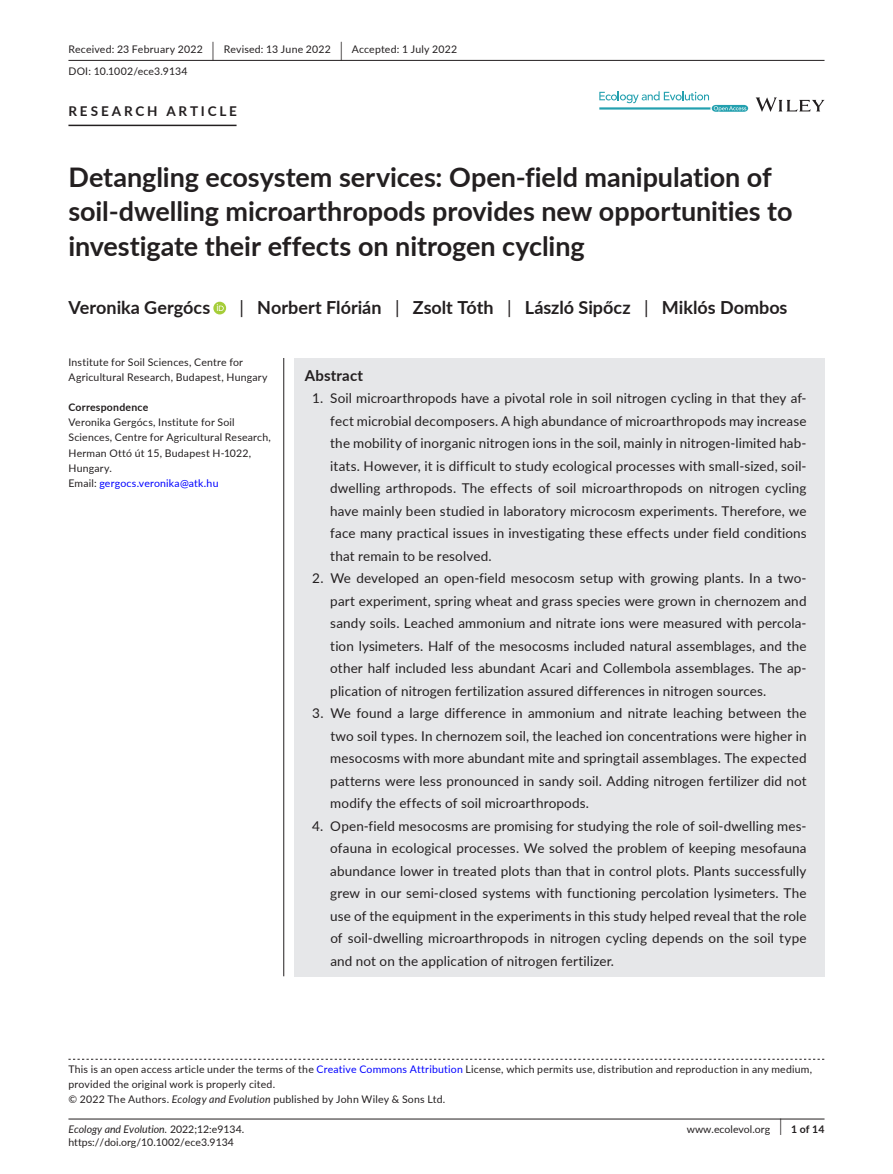
<style>
.page{position:relative;width:893px;height:1174px;background:#fff}
.page>*{position:absolute;margin:0;border:0;box-sizing:border-box;transform-origin:0 0}
.t1{font:700 27px/34.5px "Lato";letter-spacing:-.005em;color:#231f20}
.t2{font:700 18px "Lato";color:#231f20}
.t3{font:700 15px "Lato";letter-spacing:.015em;color:#231f20}
.t4{font:13.5px/22.5px "Lato";letter-spacing:.01em;color:#231f20;text-align:justify}
.t5{font:700 13.5px "Lato";letter-spacing:.21em;color:#231f20}
.t6{font:10.5px/15px "Lato";letter-spacing:.02em;color:#231f20}
.t7{font:10.5px "Lato";color:#231f20}
.t8{font:italic 10.5px "Lato";color:#231f20}
.t9{font:700 10.5px "Lato";letter-spacing:.02em;color:#231f20}
.s1{font-size:19.65px}
.s2{font-weight:400}
.s3{color:#00f}
.s4{font-style:italic}
.s5{font-style:normal}
.s6{font-weight:400;font-size:17.4px}
</style>
<div class="page">
<hr style="left:68px;top:1118px;width:756px;height:1px;background:#231f20">
<svg style="left:756px;top:97px;width:68px;height:15px"></svg>
<svg style="left:599px;top:91px;width:149px;height:21px"></svg>
<hr style="left:68px;top:60px;width:756px;height:1px;background:#231f20">
<hr style="left:68px;top:125px;width:169px;height:1px;background:#231f20">
<svg style="left:213px;top:302px;width:13px;height:12px"></svg>
<svg style="left:217px;top:304px;width:7px;height:7px"></svg>
<svg style="left:68px;top:1058px;width:756px;height:1px"></svg>
<div style="left:294px;top:358px;width:530px;height:618px;background:#e6e7e9"></div>
<hr style="left:283px;top:358px;width:1px;height:618px;background:#231f20">
<p class="t6" style="left:68px;top:38px;width:390px;line-height:21.8px">Received: 23 February 2022 <span class="s1">|</span> Revised: 13 June 2022 <span class="s1">|</span> Accepted: 1 July 2022<br>DOI: 10.1002/ece3.9134</p>
<p class="t5" style="left:68px;top:101px;width:170px">RESEARCH ARTICLE</p>
<h1 class="t1" style="left:68px;top:159px;width:725px">Detangling ecosystem services: Open-field manipulation of soil-dwelling microarthropods provides new opportunities to investigate their effects on nitrogen cycling</h1>
<h2 class="t2" style="left:68px;top:295px;width:143px">Veronika Gergócs</h2>
<h2 class="t2" style="left:240px;top:295px;width:549px"><span class="s2">|</span> Norbert Flórián <span class="s2">|</span> Zsolt Tóth <span class="s2">|</span> László Sipőcz <span class="s2">|</span> Miklós Dombos</h2>
<p class="t6" style="left:68px;top:355px;width:201px">Institute for Soil Sciences, Centre for<br>Agricultural Research, Budapest, Hungary</p>
<p class="t9" style="left:68px;top:400px;width:81px">Correspondence</p>
<p class="t6" style="left:68px;top:415px;width:204px">Veronika Gergócs, Institute for Soil<br>Sciences, Centre for Agricultural Research,<br>Herman Ottó út 15, Budapest H-1022,<br>Hungary.<br>Email: <span class="s3">gergocs.veronika@atk.hu</span></p>
<p class="t3" style="left:305px;top:364px;width:60px">Abstract</p>
<p class="t4" style="left:330px;top:386px;width:478px;text-indent:-18px">1. Soil microarthropods have a pivotal role in soil nitrogen cycling in that they af&shy;fect microbial decomposers. A high abundance of microarthropods may increase the mobility of inorganic nitrogen ions in the soil, mainly in nitrogen-limited hab&shy;itats. However, it is difficult to study ecological processes with small-sized, soil&shy;dwelling arthropods. The effects of soil microarthropods on nitrogen cycling have mainly been studied in laboratory microcosm experiments. Therefore, we face many practical issues in investigating these effects under field conditions that remain to be resolved.</p>
<p class="t4" style="left:330px;top:566px;width:478px;text-indent:-18px">2. We developed an open-field mesocosm setup with growing plants. In a two&shy;part experiment, spring wheat and grass species were grown in chernozem and sandy soils. Leached ammonium and nitrate ions were measured with percola&shy;tion lysimeters. Half of the mesocosms included natural assemblages, and the other half included less abundant Acari and Collembola assemblages. The ap&shy;plication of nitrogen fertilization assured differences in nitrogen sources.</p>
<p class="t4" style="left:330px;top:701px;width:478px;text-indent:-18px">3. We found a large difference in ammonium and nitrate leaching between the two soil types. In chernozem soil, the leached ion concentrations were higher in mesocosms with more abundant mite and springtail assemblages. The expected patterns were less pronounced in sandy soil. Adding nitrogen fertilizer did not modify the effects of soil microarthropods.</p>
<p class="t4" style="left:330px;top:814px;width:478px;text-indent:-18px">4. Open-field mesocosms are promising for studying the role of soil-dwelling mes&shy;ofauna in ecological processes. We solved the problem of keeping mesofauna abundance lower in treated plots than that in control plots. Plants successfully grew in our semi-closed systems with functioning percolation lysimeters. The use of the equipment in the experiments in this study helped reveal that the role of soil-dwelling microarthropods in nitrogen cycling depends on the soil type and not on the application of nitrogen fertilizer.</p>
<p class="t6" style="left:68px;top:1061px;width:745px">This is an open access article under the terms of the <span class="s3">Creative Commons Attribution</span> License, which permits use, distribution and reproduction in any medium, provided the original work is properly cited.<br>© 2022 The Authors. <span class="s4">Ecology and Evolution</span> published by John Wiley &amp; Sons Ltd.</p>
<p class="t8" style="left:68px;top:1121px;width:177px">Ecology and Evolution. <span class="s5">2022;12:e9134.</span></p>
<p class="t9" style="left:779px;top:1121px;width:46px"><span class="s6">|</span> 1 of 14</p>
<p class="t7" style="left:68px;top:1135px;width:167px">https://doi.org/10.1002/ece3.9134</p>
<p class="t7" style="left:687px;top:1121px;width:85px">www.ecolevol.org</p>
</div>
